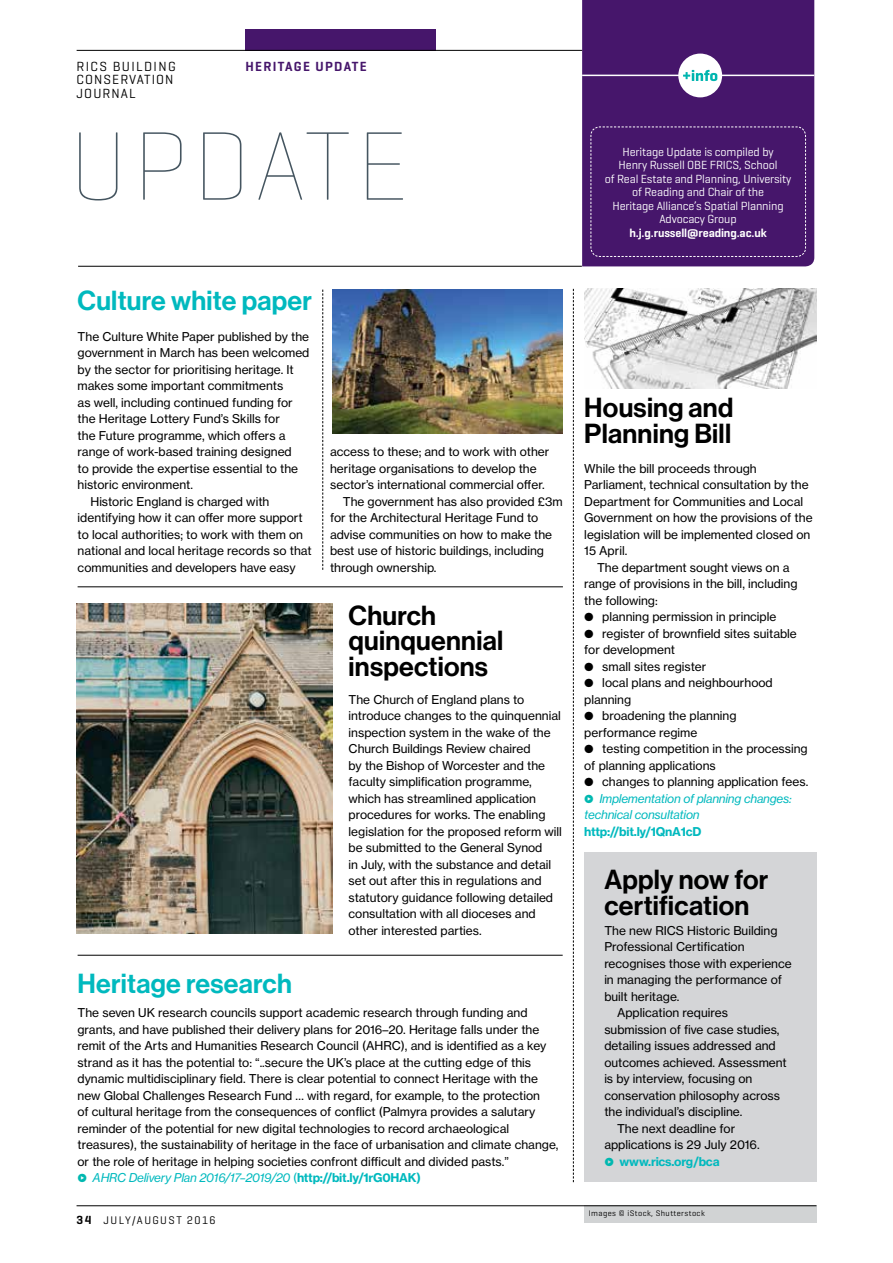
<style>
.page{position:relative;width:893px;height:1263px;background:#fff}
.page>*{position:absolute;margin:0;border:0;box-sizing:border-box;transform-origin:0 0}
.t1{font:100 99px "Geogrotesque";letter-spacing:.05em;color:#455560}
.t2{font:27px/25.5px "N Haas Grotesk DS Std 65 Md";letter-spacing:.01em;color:#000}
.t3{font:27px "N Haas Grotesk DS Std 65 Md";letter-spacing:.01em;color:#00b9be}
.t4{font:13.5px/13.5px "Geogrotesque";letter-spacing:.08em;color:#000}
.t5{font:600 13.5px "Geogrotesque";letter-spacing:.1em;color:#46166b}
.t6{font:12px/16.5px "N Haas Grotesk TX Std 55 Rg";color:#000}
.t7{font:12px/13.5px "Geogrotesque";letter-spacing:-.01em;color:#fff;text-align:center}
.t8{font:12px/16.5px "N Haas Grotesk TX Std 56 It";letter-spacing:-.02em;color:#00b9be}
.t9{font:12px "N Haas Grotesk TX Std 75 Bd";letter-spacing:-.02em;color:#00b9be}
.t10{font:600 12px "Geogrotesque";letter-spacing:-.01em;color:#fff}
.t11{font:11.25px "Geogrotesque";letter-spacing:.13em;color:#000}
.t12{font:8.25px "Geogrotesque";letter-spacing:.05em;color:#000}
.s1{color:#00b8b0}
.s2{font-family:"N Haas Grotesk TX Std 55 Rg"}
.s3{font-family:"N Haas Grotesk TX Std 75 Bd"}
.s4{font-weight:600;font-size:12px}
</style>
<div class="page">
<div style="left:584px;top:1205px;width:232px;height:18px;background:#d1d3d4"></div>
<hr style="left:78px;top:266px;width:504px;height:1px;background:#000">
<svg style="left:573px;top:289px;width:1px;height:893px"></svg>
<div style="left:582px;top:0;width:232px;height:266px;background:#46166b"></div>
<div style="left:590px;top:126px;width:216px;height:131px;background:#46166b"></div>
<hr style="left:77px;top:1205px;width:739px;height:1px;background:#000">
<div style="left:245px;top:29px;width:190px;height:21px;background:#46166b"></div>
<hr style="left:77px;top:50px;width:505px;height:1px;background:#000">
<hr style="left:582px;top:75px;width:232px;height:1px;background:#fff">
<div style="left:678px;top:54px;width:44px;height:43px;background:#fff;border-radius:50%"></div>
<svg style="left:683px;top:70px;width:34px;height:11px"></svg>
<hr style="left:78px;top:955px;width:485px;height:1px;background:#000">
<svg style="left:322px;top:290px;width:1px;height:280px"></svg>
<hr style="left:78px;top:586px;width:485px;height:1px;background:#000">
<img style="left:76px;top:604px;width:256px;height:329px">
<img style="left:584px;top:289px;width:232px;height:99px">
<img style="left:332px;top:290px;width:231px;height:143px">
<div style="left:584px;top:853px;width:232px;height:329px;background:#d4d5d7"></div>
<p class="t4" style="left:77px;top:59px;width:101px">RICS BUILDING<br>CONSERVATION<br>JOURNAL</p>
<p class="t5" style="left:245px;top:58px;width:123px">HERITAGE UPDATE</p>
<h1 class="t1" style="left:69px;top:104px;width:341px">UPDATE</h1>
<h2 class="t3" style="left:78px;top:285px;width:236px">Culture white paper</h2>
<p class="t6" style="left:78px;top:328px;width:233px">The Culture White Paper published by the</p>
<p class="t6" style="left:78px;top:344px;width:233px">government in March has been welcomed</p>
<p class="t6" style="left:78px;top:361px;width:218px">by the sector for prioritising heritage. It</p>
<p class="t6" style="left:78px;top:377px;width:207px">makes some important commitments</p>
<p class="t6" style="left:78px;top:394px;width:217px">as well, including continued funding for</p>
<p class="t6" style="left:78px;top:410px;width:204px">the Heritage Lottery Fund’s Skills for</p>
<p class="t6" style="left:78px;top:427px;width:210px">the Future programme, which offers a</p>
<p class="t6" style="left:78px;top:443px;width:216px">range of work-based training designed</p>
<p class="t6" style="left:78px;top:460px;width:222px">to provide the expertise essential to the</p>
<p class="t6" style="left:78px;top:476px;width:117px">historic environment.</p>
<p class="t6" style="left:90px;top:493px;width:180px">Historic England is charged with</p>
<p class="t6" style="left:78px;top:509px;width:226px">identifying how it can offer more support</p>
<p class="t6" style="left:78px;top:526px;width:227px">to local authorities; to work with them on</p>
<p class="t6" style="left:78px;top:542px;width:236px">national and local heritage records so that</p>
<p class="t6" style="left:78px;top:559px;width:219px">communities and developers have easy</p>
<p class="t6" style="left:330px;top:443px;width:221px">access to these; and to work with other</p>
<p class="t6" style="left:330px;top:460px;width:208px">heritage organisations to develop the</p>
<p class="t6" style="left:330px;top:476px;width:216px">sector’s international commercial offer.</p>
<p class="t6" style="left:343px;top:493px;width:221px">The government has also provided £3m</p>
<p class="t6" style="left:330px;top:509px;width:210px">for the Architectural Heritage Fund to</p>
<p class="t6" style="left:330px;top:526px;width:224px">advise communities on how to make the</p>
<p class="t6" style="left:330px;top:542px;width:215px">best use of historic buildings, including</p>
<p class="t6" style="left:330px;top:559px;width:108px">through ownership.</p>
<h2 class="t2" style="left:349px;top:603px;width:156px">Church quinquennial inspections</h2>
<p class="t6" style="left:349px;top:691px;width:215px">The Church of England plans to introduce changes to the quinquennial inspection system in the wake of the Church Buildings Review chaired<br>by the Bishop of Worcester and the faculty simplification programme, which has streamlined application procedures for works. The enabling legislation for the proposed reform will be submitted to the General Synod<br>in July, with the substance and detail set out after this in regulations and statutory guidance following detailed consultation with all dioceses and other interested parties.</p>
<h2 class="t3" style="left:78px;top:968px;width:216px">Heritage research</h2>
<p class="t6" style="left:78px;top:1004px;width:482px">The seven UK research councils support academic research through funding and grants, and have published their delivery plans for 2016–20. Heritage falls under the remit of the Arts and Humanities Research Council (AHRC), and is identified as a key strand as it has the potential to: “..secure the UK’s place at the cutting edge of this dynamic multidisciplinary field. There is clear potential to connect Heritage with the new Global Challenges Research Fund … with regard, for example, to the protection<br>of cultural heritage from the consequences of conflict (Palmyra provides a salutary reminder of the potential for new digital technologies to record archaeological treasures), the sustainability of heritage in the face of urbanisation and climate change, or the role of heritage in helping societies confront difficult and divided pasts.”</p>
<p class="t8" style="left:78px;top:1169px;width:345px"><span class="s1">■</span> AHRC Delivery Plan 2016/17–2019/20 <span class="s2">(</span><span class="s3">http://bit.ly/1rG0HAK)</span></p>
<p class="t11" style="left:77px;top:1213px;width:141px"><span class="s4">34</span> JULY/AUGUST 2016</p>
<p class="t7" style="left:605px;top:144px;width:188px">Heritage Update is compiled by<br>Henry Russell OBE FRICS, School<br>of Real Estate and Planning, University of Reading and Chair of the<br>Heritage Alliance’s Spatial Planning<br>Advocacy Group</p>
<p class="t10" style="left:629px;top:225px;width:139px">h.j.g.russell@reading.ac.uk</p>
<h2 class="t2" style="left:584px;top:396px;width:151px">Housing and<br>Planning Bill</h2>
<p class="t6" style="left:584px;top:460px;width:174px">While the bill proceeds through</p>
<p class="t6" style="left:584px;top:476px;width:226px">Parliament, technical consultation by the</p>
<p class="t6" style="left:584px;top:493px;width:220px">Department for Communities and Local</p>
<p class="t6" style="left:584px;top:509px;width:230px">Government on how the provisions of the</p>
<p class="t6" style="left:584px;top:526px;width:228px">legislation will be implemented closed on</p>
<p class="t6" style="left:584px;top:542px;width:45px">15 April.</p>
<p class="t6" style="left:597px;top:559px;width:194px">The department sought views on a</p>
<p class="t6" style="left:584px;top:575px;width:215px">range of provisions in the bill, including</p>
<p class="t6" style="left:584px;top:592px;width:75px">the following:</p>
<p class="t6" style="left:602px;top:608px;width:176px">planning permission in principle</p>
<p class="t6" style="left:602px;top:625px;width:196px">register of brownfield sites suitable</p>
<p class="t6" style="left:584px;top:641px;width:92px">for development</p>
<p class="t6" style="left:602px;top:658px;width:106px">small sites register</p>
<p class="t6" style="left:602px;top:674px;width:172px">local plans and neighbourhood</p>
<p class="t6" style="left:584px;top:691px;width:48px">planning</p>
<p class="t6" style="left:602px;top:707px;width:136px">broadening the planning</p>
<p class="t6" style="left:584px;top:724px;width:115px">performance regime</p>
<p class="t6" style="left:602px;top:740px;width:207px">testing competition in the processing</p>
<p class="t6" style="left:584px;top:757px;width:133px">of planning applications</p>
<p class="t6" style="left:602px;top:773px;width:207px">changes to planning application fees.</p>
<p class="t8" style="left:584px;top:790px;width:209px"><span class="s1">■</span> Implementation of planning changes: technical consultation</p>
<p class="t9" style="left:584px;top:824px;width:119px">http://bit.ly/1QnA1cD</p>
<h2 class="t2" style="left:604px;top:867px;width:166px">Apply now for certification</h2>
<p class="t6" style="left:604px;top:922px;width:175px">The new RICS Historic Building</p>
<p class="t6" style="left:604px;top:938px;width:142px">Professional Certification</p>
<p class="t6" style="left:604px;top:955px;width:189px">recognises those with experience</p>
<p class="t6" style="left:604px;top:971px;width:179px">in managing the performance of</p>
<p class="t6" style="left:604px;top:988px;width:77px">built heritage.</p>
<p class="t6" style="left:617px;top:1004px;width:112px">Application requires</p>
<p class="t6" style="left:604px;top:1021px;width:177px">submission of five case studies,</p>
<p class="t6" style="left:604px;top:1037px;width:173px">detailing issues addressed and</p>
<p class="t6" style="left:604px;top:1054px;width:184px">outcomes achieved. Assessment</p>
<p class="t6" style="left:604px;top:1070px;width:150px">is by interview, focusing on</p>
<p class="t6" style="left:604px;top:1087px;width:177px">conservation philosophy across</p>
<p class="t6" style="left:604px;top:1103px;width:140px">the individual’s discipline.</p>
<p class="t6" style="left:617px;top:1120px;width:120px">The next deadline for</p>
<p class="t6" style="left:604px;top:1136px;width:157px">applications is 29 July 2016.</p>
<p class="t9" style="left:604px;top:1154px;width:117px"><span class="s1">■</span> www.rics.org/bca</p>
<p class="t12" style="left:589px;top:1208px;width:118px">Images © iStock, Shutterstock</p>
</div>
